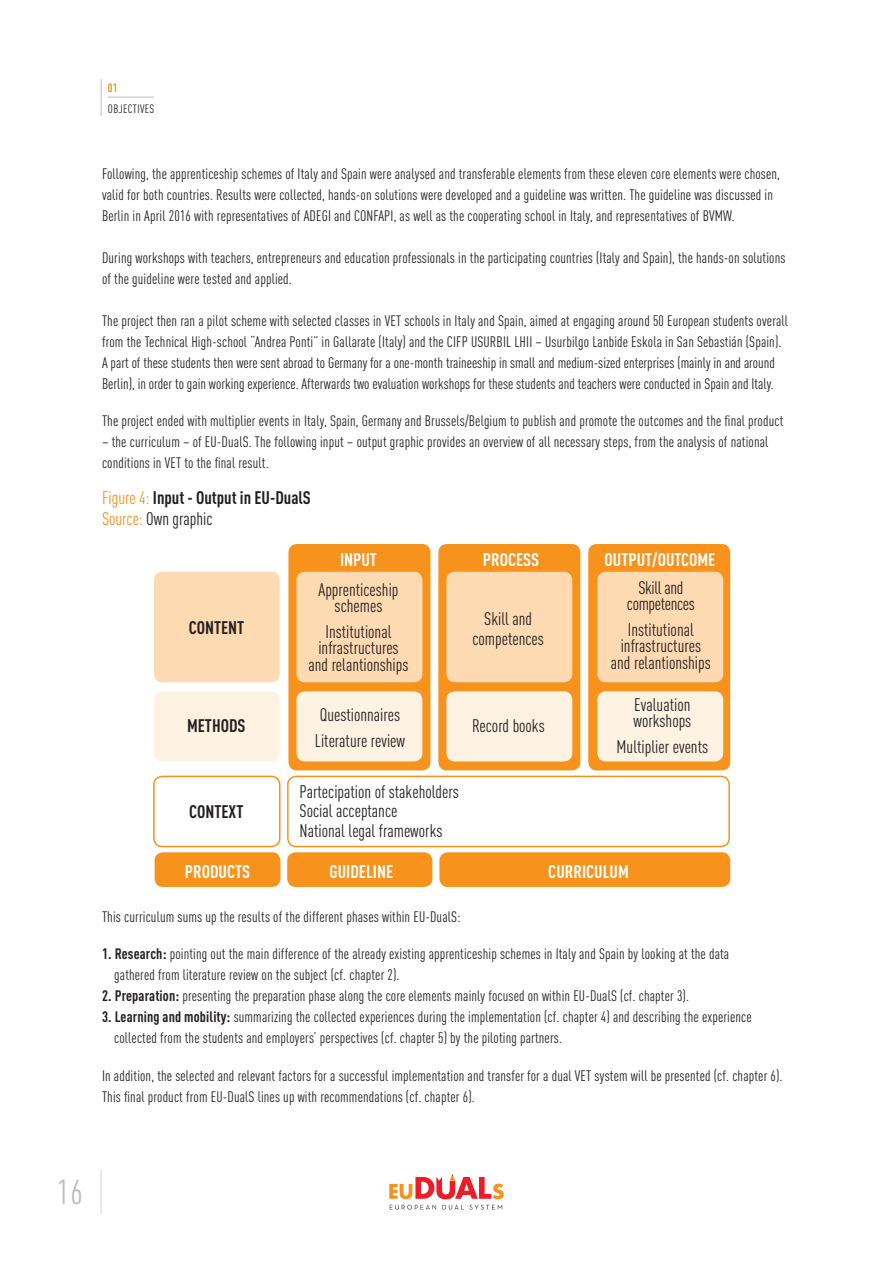
<style>
.page{position:relative;width:893px;height:1263px;background:#fff}
.page>*{position:absolute;margin:0;border:0;box-sizing:border-box;transform-origin:0 0}
.t1{font:34.2px "Adi Haus PS Con";color:#bcbdc0}
.t2{font:18px/16.5px "Adi Haus PS Con";color:#231f20;text-align:center}
.t3{font:700 18px/21px "Adi Haus PS Con";color:#231f20}
.t4{font:700 18px "Adi Haus PS Con";color:#fff}
.t5{font:18px/16.5px "Adi Haus PS Con";letter-spacing:-.02em;color:#231f20;text-align:center}
.t6{font:15px/21px "Adi Haus PS Con";letter-spacing:.01em;color:#231f20}
.t7{font:12px "Adi Haus PS Con";letter-spacing:.03em;color:#231f20}
.t8{font:700 12px "Adi Haus PS Con";color:#f7931d}
.s1{font-weight:400;color:#f7931d}
.s2{font-weight:400}
.s3{font-weight:700}
</style>
<div class="page">
<svg style="left:389px;top:1174px;width:115px;height:25px"></svg>
<svg style="left:390px;top:1205px;width:46px;height:4px"></svg>
<svg style="left:442px;top:1205px;width:60px;height:4px"></svg>
<hr style="left:101px;top:79px;width:1px;height:37px;background:#bcbdc0">
<hr style="left:108px;top:97px;width:46px;height:1px;background:#bcbdc0">
<hr style="left:101px;top:1169px;width:1px;height:44px;background:#d1d2d4">
<div style="left:155px;top:852px;width:125px;height:35px;background:#f7931d;border-radius:9px"></div>
<div style="left:287px;top:852px;width:145px;height:35px;background:#f7931d;border-radius:9px"></div>
<div style="left:439px;top:852px;width:291px;height:35px;background:#f7931d;border-radius:9px"></div>
<div style="left:438px;top:544px;width:142px;height:226px;background:#f7931d;border-radius:9px"></div>
<div style="left:588px;top:544px;width:142px;height:226px;background:#f7931d;border-radius:9px"></div>
<div style="left:288px;top:544px;width:142px;height:226px;background:#f7931d;border-radius:9px"></div>
<div style="left:297px;top:691px;width:125px;height:70px;background:#fef2e3;border-radius:9px"></div>
<div style="left:446px;top:691px;width:126px;height:70px;background:#fef2e3;border-radius:9px"></div>
<div style="left:597px;top:691px;width:126px;height:70px;background:#fef2e3;border-radius:9px"></div>
<div style="left:154px;top:691px;width:126px;height:70px;background:#fef2e3;border-radius:9px"></div>
<div style="left:297px;top:572px;width:125px;height:110px;background:#fedab3;border-radius:9px"></div>
<div style="left:446px;top:572px;width:126px;height:110px;background:#fedab3;border-radius:9px"></div>
<div style="left:597px;top:572px;width:126px;height:110px;background:#fedab3;border-radius:9px"></div>
<div style="left:154px;top:572px;width:126px;height:110px;background:#fedab3;border-radius:9px"></div>
<div style="left:287px;top:776px;width:443px;height:71px;border:2px solid #f7931d;border-radius:9px"></div>
<div style="left:153px;top:776px;width:127px;height:71px;border:2px solid #f7931d;border-radius:9px"></div>
<p class="t8" style="left:108px;top:80px;width:11px">01</p>
<p class="t7" style="left:108px;top:101px;width:48px">OBJECTIVES</p>
<p class="t6" style="left:102px;top:163px;width:679px">Following, the apprenticeship schemes of Italy and Spain were analysed and transferable elements from these eleven core elements were chosen, valid for both countries. Results were collected, hands-on solutions were developed and a guideline was written. The guideline was discussed in<br>Berlin in April 2016 with representatives of ADEGI and CONFAPI, as well as the cooperating school in Italy, and representatives of BVMW.</p>
<p class="t6" style="left:102px;top:247px;width:685px">During workshops with teachers, entrepreneurs and education professionals in the participating countries (Italy and Spain), the hands-on solutions of the guideline were tested and applied.</p>
<p class="t6" style="left:102px;top:310px;width:687px">The project then ran a pilot scheme with selected classes in VET schools in Italy and Spain, aimed at engaging around 50 European students overall from the Technical High-school “Andrea Ponti” in Gallarate (Italy) and the CIFP USURBIL LHII – Usurbilgo Lanbide Eskola in San Sebastián (Spain).<br>A part of these students then were sent abroad to Germany for a one-month traineeship in small and medium-sized enterprises (mainly in and around Berlin), in order to gain working experience. Afterwards two evaluation workshops for these students and teachers were conducted in Spain and Italy.</p>
<p class="t6" style="left:102px;top:410px;width:683px">The project ended with multiplier events in Italy, Spain, Germany and Brussels/Belgium to publish and promote the outcomes and the final product</p>
<p class="t6" style="left:102px;top:431px;width:668px">– the curriculum – of EU-DualS. The following input – output graphic provides an overview of all necessary steps, from the analysis of national conditions in VET to the final result.</p>
<p class="t3" style="left:102px;top:486px;width:210px"><span class="s1">Figure 4:</span> Input - Output in EU-DualS<br><span class="s1">Source:</span> <span class="s2">Own graphic</span></p>
<p class="t4" style="left:340px;top:549px;width:38px">INPUT</p>
<p class="t3" style="left:189px;top:617px;width:57px">CONTENT</p>
<p class="t3" style="left:187px;top:714px;width:60px">METHODS</p>
<p class="t3" style="left:189px;top:801px;width:56px">CONTEXT</p>
<p class="t2" style="left:319px;top:581px;width:81px">Apprenticeship schemes</p>
<p class="t2" style="left:309px;top:623px;width:101px">Institutional infrastructures and relantionships</p>
<p class="t2" style="left:315px;top:702px;width:92px;line-height:25.5px;text-align:left">Questionnaires<br>Literature review</p>
<p class="t2" style="left:300px;top:781px;width:161px;line-height:19.5px;text-align:left">Partecipation of stakeholders<br>Social acceptance<br>National legal frameworks</p>
<p class="t4" style="left:483px;top:549px;width:58px">PROCESS</p>
<p class="t4" style="left:605px;top:549px;width:112px">OUTPUT/OUTCOME</p>
<p class="t2" style="left:472px;top:609px;width:73px;line-height:19.5px">Skill and competences</p>
<p class="t2" style="left:472px;top:717px;width:74px">Record books</p>
<p class="t5" style="left:627px;top:579px;width:69px">Skill and competences</p>
<p class="t2" style="left:611px;top:621px;width:101px">Institutional infrastructures and relantionships</p>
<p class="t2" style="left:633px;top:696px;width:59px;text-align:left">Evaluation workshops</p>
<p class="t2" style="left:617px;top:738px;width:93px">Multiplier events</p>
<p class="t4" style="left:185px;top:860px;width:67px">PRODUCTS</p>
<p class="t4" style="left:330px;top:860px;width:65px">GUIDELINE</p>
<p class="t4" style="left:548px;top:860px;width:82px">CURRICULUM</p>
<p class="t6" style="left:102px;top:906px;width:360px">This curriculum sums up the results of the different phases within EU-DualS:</p>
<p class="t6" style="left:114px;top:943px;width:616px;text-indent:-12px"><span class="s3">1. Research:</span> pointing out the main difference of the already existing apprenticeship schemes in Italy and Spain by looking at the data gathered from literature review on the subject (cf. chapter 2).</p>
<p class="t6" style="left:102px;top:985px;width:588px"><span class="s3">2. Preparation:</span> presenting the preparation phase along the core elements mainly focused on within EU-DualS (cf. chapter 3).</p>
<p class="t6" style="left:114px;top:1006px;width:639px;text-indent:-12px"><span class="s3">3. Learning and mobility:</span> summarizing the collected experiences during the implementation (cf. chapter 4) and describing the experience collected from the students and employers’ perspectives (cf. chapter 5) by the piloting partners.</p>
<p class="t6" style="left:102px;top:1065px;width:682px">In addition, the selected and relevant factors for a successful implementation and transfer for a dual VET system will be presented (cf. chapter 6).<br>This final product from EU-DualS lines up with recommendations (cf. chapter 6).</p>
<h1 class="t1" style="left:57px;top:1172px;width:27px">16</h1>
</div>
